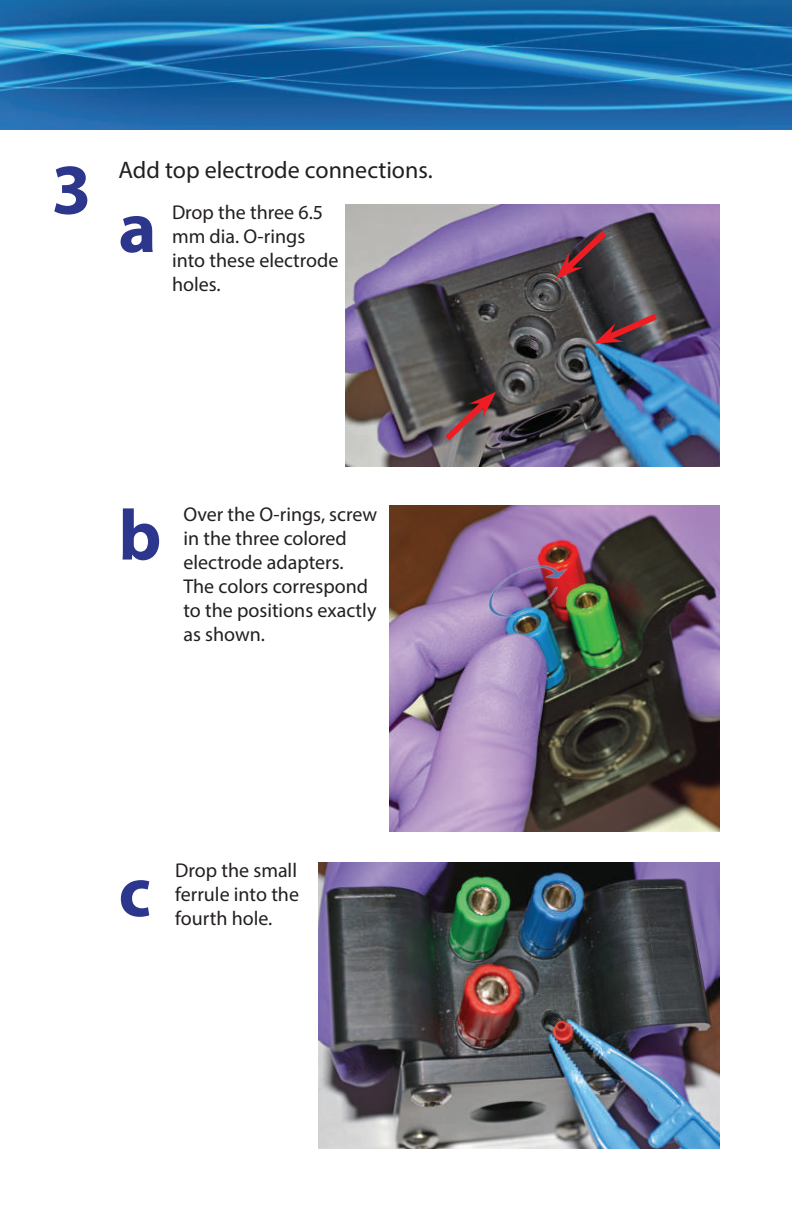
<style>
.page{position:relative;width:792px;height:1224px;background:#fff}
.page>*{position:absolute;margin:0;border:0;box-sizing:border-box;transform-origin:0 0}
.t1{font:700 72px "Myriad Pro";color:#2b368c}
.t2{font:24px "Myriad Pro";color:#231f20}
.t3{font:20px/24px "Myriad Pro";color:#231f20}
</style>
<div class="page">
<img style="left:0;top:0;width:792px;height:130px">
<img style="left:346px;top:204px;width:373px;height:262px">
<svg style="left:556px;top:224px;width:57px;height:55px"></svg>
<svg style="left:594px;top:309px;width:69px;height:36px"></svg>
<svg style="left:439px;top:392px;width:57px;height:55px"></svg>
<img style="left:389px;top:506px;width:331px;height:325px">
<img style="left:469px;top:546px;width:113px;height:88px">
<img style="left:318px;top:862px;width:402px;height:286px">
<h1 class="t1" style="left:52px;top:143px;width:41px">3</h1>
<p class="t2" style="left:118px;top:155px;width:316px">Add top electrode connections.</p>
<h1 class="t1" style="left:118px;top:181px;width:40px">a</h1>
<p class="t3" style="left:172px;top:200px;width:168px">Drop the three 6.5 mm dia. O-rings into these electrode holes.</p>
<h1 class="t1" style="left:118px;top:488px;width:45px">b</h1>
<p class="t3" style="left:183px;top:502px;width:195px">Over the O-rings, screw in the three colored electrode adapters.<br>The colors correspond to the positions exactly as shown.</p>
<h1 class="t1" style="left:118px;top:845px;width:34px">c</h1>
<p class="t3" style="left:175px;top:858px;width:125px">Drop the small ferrule into the</p>
<p class="t3" style="left:175px;top:906px;width:99px">fourth hole.</p>
</div>
